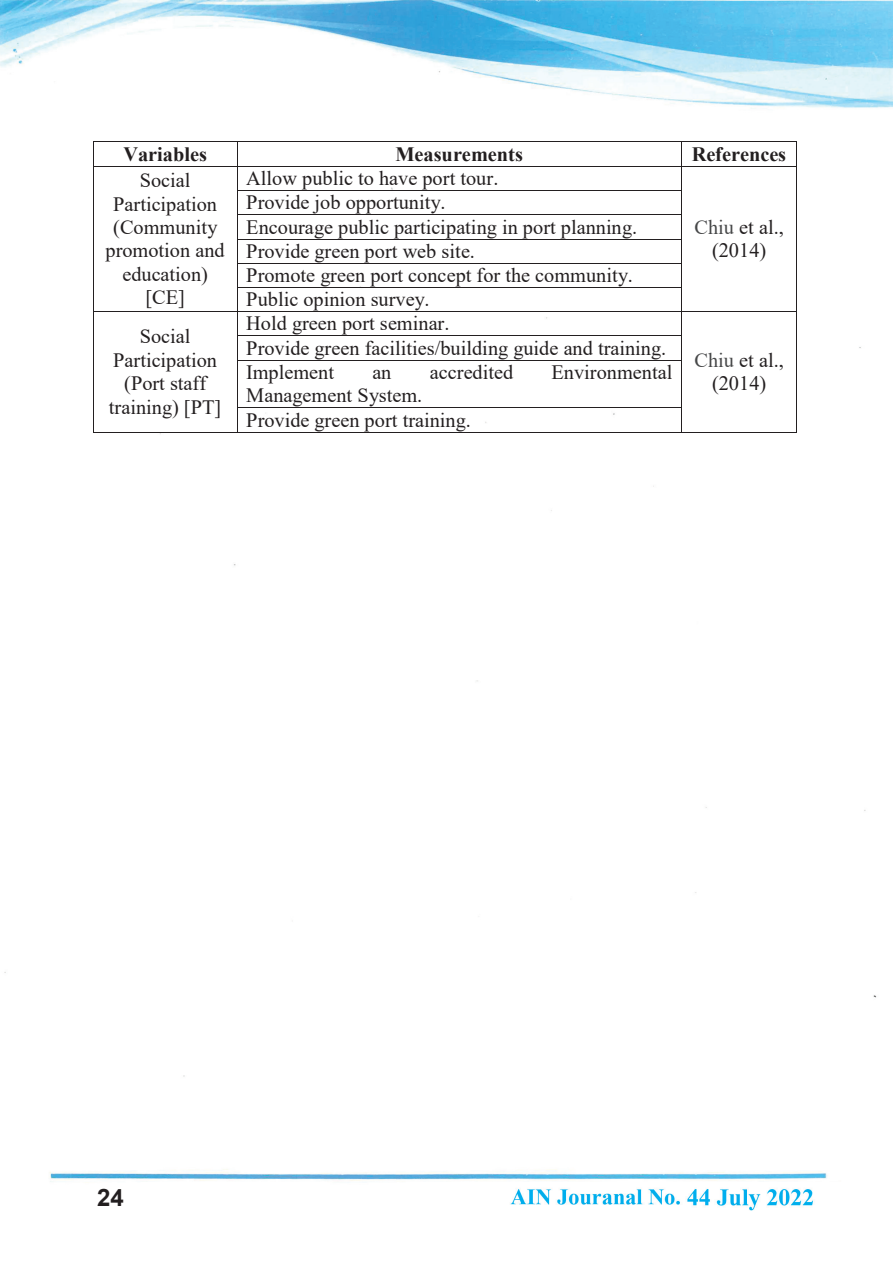
<style>
.page{position:relative;width:893px;height:1263px;background:#fff}
.page>*{position:absolute;margin:0;border:0;box-sizing:border-box;transform-origin:0 0}
.t1{font:700 24px "Arial";color:#231f20}
.t2{font:20.4px/23.4px "Times New Roman";color:#231f20;text-align:center}
.t3{font:700 20.4px "Times New Roman";color:#231f20}
.s1{color:#474849}
</style>
<div class="page">
<img style="left:0;top:0;width:893px;height:1211px">
<hr style="left:94px;top:142px;width:143px;height:1px;background:#231f20">
<hr style="left:238px;top:142px;width:443px;height:1px;background:#231f20">
<hr style="left:682px;top:142px;width:114px;height:1px;background:#231f20">
<div style="left:694px;top:215px;width:40px;height:24px;background:#fff"></div>
<hr style="left:94px;top:166px;width:143px;height:1px;background:#231f20">
<hr style="left:238px;top:166px;width:443px;height:1px;background:#231f20">
<hr style="left:682px;top:166px;width:114px;height:1px;background:#231f20">
<hr style="left:238px;top:190px;width:443px;height:1px;background:#231f20">
<hr style="left:238px;top:214px;width:443px;height:1px;background:#231f20">
<hr style="left:238px;top:239px;width:443px;height:1px;background:#231f20">
<hr style="left:238px;top:263px;width:443px;height:1px;background:#231f20">
<hr style="left:238px;top:287px;width:443px;height:1px;background:#231f20">
<div style="left:694px;top:348px;width:40px;height:24px;background:#fff"></div>
<hr style="left:94px;top:311px;width:143px;height:1px;background:#231f20">
<hr style="left:238px;top:311px;width:443px;height:1px;background:#231f20">
<hr style="left:682px;top:311px;width:114px;height:1px;background:#231f20">
<hr style="left:238px;top:335px;width:443px;height:1px;background:#231f20">
<svg style="left:93px;top:142px;width:1px;height:218px"></svg>
<svg style="left:237px;top:142px;width:1px;height:218px"></svg>
<hr style="left:238px;top:360px;width:443px;height:1px;background:#231f20">
<svg style="left:681px;top:142px;width:1px;height:218px"></svg>
<svg style="left:796px;top:142px;width:1px;height:218px"></svg>
<hr style="left:93px;top:360px;width:1px;height:47px;background:#231f20">
<hr style="left:237px;top:360px;width:1px;height:47px;background:#231f20">
<hr style="left:681px;top:360px;width:1px;height:47px;background:#231f20">
<hr style="left:796px;top:360px;width:1px;height:47px;background:#231f20">
<hr style="left:238px;top:407px;width:443px;height:1px;background:#231f20">
<svg style="left:93px;top:407px;width:1px;height:26px"></svg>
<hr style="left:94px;top:432px;width:143px;height:1px;background:#231f20">
<svg style="left:237px;top:407px;width:1px;height:26px"></svg>
<hr style="left:238px;top:432px;width:443px;height:1px;background:#231f20">
<svg style="left:681px;top:407px;width:1px;height:26px"></svg>
<hr style="left:682px;top:432px;width:114px;height:1px;background:#231f20">
<svg style="left:796px;top:407px;width:1px;height:26px"></svg>
<p class="t3" style="left:123px;top:140px;width:85px">Variables</p>
<p class="t3" style="left:395px;top:140px;width:129px">Measurements</p>
<p class="t3" style="left:692px;top:140px;width:96px">References</p>
<p class="t2" style="left:106px;top:168px;width:121px">Social<br>Participation (Community promotion and education) [CE]</p>
<p class="t2" style="left:246px;top:166px;width:254px">Allow public to have port tour.</p>
<p class="t2" style="left:246px;top:189px;width:392px;line-height:24.3px;text-align:left">Provide job opportunity.<br>Encourage public participating in port planning.<br>Provide green port web site.<br>Promote green port concept for the community.<br>Public opinion survey.</p>
<p class="t2" style="left:694px;top:215px;width:91px"><span class="s1">Chiu</span> et al., (2014)</p>
<p class="t2" style="left:109px;top:324px;width:114px">Social<br>Participation (Port staff training) [PT]</p>
<p class="t2" style="left:246px;top:311px;width:205px">Hold green port seminar.</p>
<p class="t2" style="left:246px;top:335px;width:422px;line-height:24.5px;text-align:left">Provide green facilities/building guide and training.<br>Implement</p>
<p class="t2" style="left:372px;top:360px;width:21px">an</p>
<p class="t2" style="left:430px;top:360px;width:85px">accredited</p>
<p class="t2" style="left:551px;top:360px;width:123px">Environmental</p>
<p class="t2" style="left:246px;top:383px;width:226px;line-height:24.2px;text-align:left">Management System.<br>Provide green port training.</p>
<p class="t2" style="left:694px;top:348px;width:91px"><span class="s1">Chiu</span> et al., (2014)</p>
<p class="t1" style="left:97px;top:1181px;width:28px">24</p>
</div>
